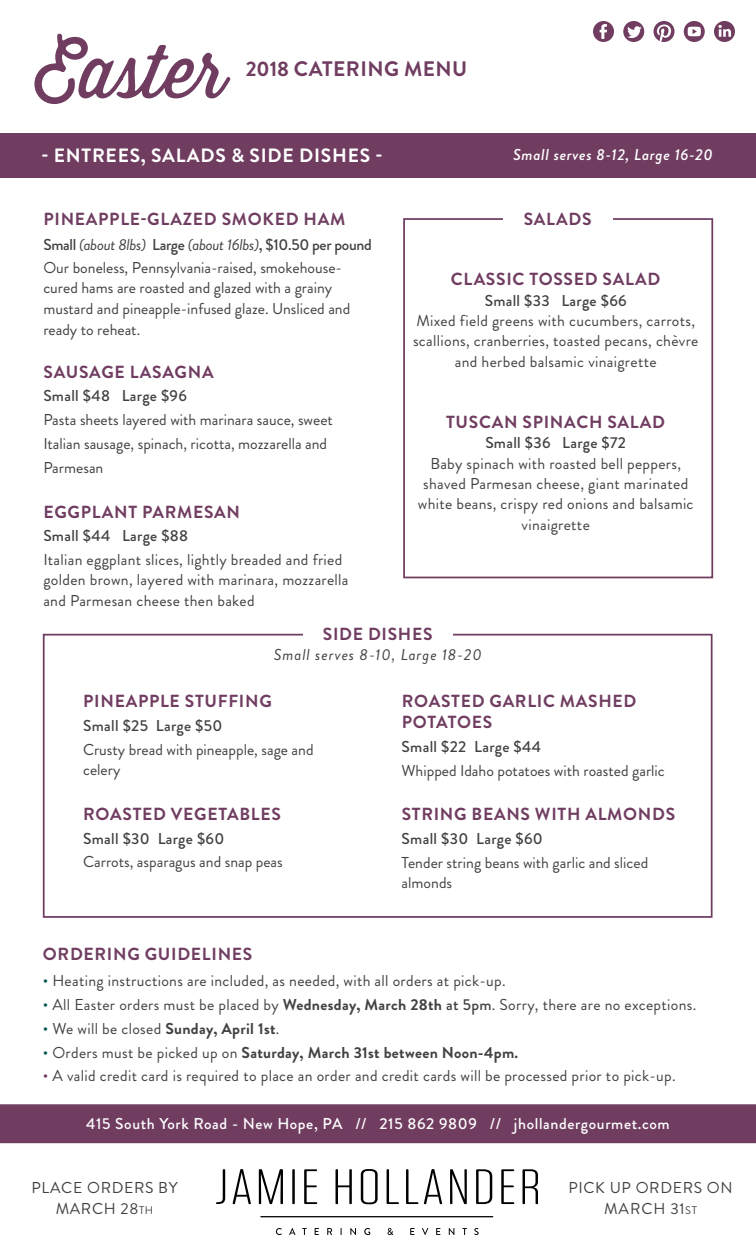
<style>
.page{position:relative;width:756px;height:1260px;background:#fff}
.page>*{position:absolute;margin:0;border:0;box-sizing:border-box;transform-origin:0 0}
.t1{font:700 21px "Brandon Grotesque";letter-spacing:.02em;color:#703d61}
.t2{font:700 19.25px "Brandon Grotesque";letter-spacing:.04em;color:#fff}
.t3{font:700 17.5px/21px "Brandon Grotesque";letter-spacing:.04em;color:#703d61}
.t4{font:15.75px/20.3px "Brandon Grotesque";letter-spacing:.02em;color:#414141;text-align:center}
.t5{font:15.75px/20.3px "Brandon Grotesque";color:#414141}
.t6{font:500 15.75px "Brandon Grotesque";letter-spacing:.02em;color:#414141}
.t7{font:500 15.75px "Brandon Grotesque";letter-spacing:.04em;color:#fff}
.t8{font:700 15.75px "Brandon Grotesque";letter-spacing:.02em;color:#414141}
.t9{font:15.75px/21.7px "Brandon Grotesque";letter-spacing:.04em;color:#414141;text-align:center}
.t10{font:italic 15.75px "Brandon Grotesque";letter-spacing:.06em;color:#414141}
.t11{font:italic 500 15.75px "Brandon Grotesque";letter-spacing:.04em;color:#fff}
.s1{font-weight:500}
.s2{font-style:italic}
.s3{color:#005958}
.s4{font-weight:700}
.s5{font-weight:400;color:#005958}
.s6{font-weight:400}
.s7{color:#703d61}
.s8{font-size:11.03px}
.s9{font-style:inherit}
</style>
<div class="page">
<div style="left:0;top:133px;width:756px;height:45px;background:#703d61"></div>
<div style="left:0;top:1104px;width:756px;height:39px;background:#703d61"></div>
<svg style="left:216px;top:1169px;width:9px;height:35px"></svg>
<svg style="left:233px;top:1169px;width:18px;height:35px"></svg>
<svg style="left:259px;top:1169px;width:24px;height:35px"></svg>
<hr style="left:292px;top:1169px;width:3px;height:35px;background:#000">
<svg style="left:304px;top:1169px;width:13px;height:35px"></svg>
<svg style="left:336px;top:1169px;width:16px;height:35px"></svg>
<svg style="left:361px;top:1169px;width:17px;height:35px"></svg>
<svg style="left:387px;top:1169px;width:12px;height:35px"></svg>
<svg style="left:406px;top:1169px;width:12px;height:35px"></svg>
<svg style="left:424px;top:1169px;width:18px;height:35px"></svg>
<svg style="left:450px;top:1169px;width:17px;height:35px"></svg>
<svg style="left:476px;top:1169px;width:16px;height:35px"></svg>
<svg style="left:501px;top:1169px;width:13px;height:35px"></svg>
<svg style="left:523px;top:1169px;width:15px;height:35px"></svg>
<svg style="left:276px;top:1228px;width:6px;height:7px"></svg>
<svg style="left:289px;top:1228px;width:7px;height:7px"></svg>
<svg style="left:302px;top:1228px;width:5px;height:7px"></svg>
<svg style="left:315px;top:1228px;width:4px;height:7px"></svg>
<svg style="left:327px;top:1228px;width:5px;height:7px"></svg>
<svg style="left:350px;top:1228px;width:6px;height:7px"></svg>
<svg style="left:364px;top:1228px;width:6px;height:7px"></svg>
<svg style="left:388px;top:1228px;width:5px;height:7px"></svg>
<svg style="left:410px;top:1228px;width:4px;height:7px"></svg>
<svg style="left:422px;top:1228px;width:6px;height:7px"></svg>
<svg style="left:436px;top:1228px;width:4px;height:7px"></svg>
<svg style="left:449px;top:1228px;width:5px;height:7px"></svg>
<svg style="left:462px;top:1228px;width:5px;height:7px"></svg>
<svg style="left:474px;top:1228px;width:5px;height:7px"></svg>
<hr style="left:260px;top:1216px;width:233px;height:1px;background:#000">
<svg style="left:34px;top:34px;width:197px;height:70px"></svg>
<div style="left:43px;top:634px;width:670px;height:284px;border:2px solid #703d61"></div>
<div style="left:303px;top:622px;width:149px;height:21px;background:#fff"></div>
<svg style="left:593px;top:21px;width:142px;height:21px"></svg>
<div style="left:403px;top:218px;width:310px;height:360px;border:2px solid #703d61"></div>
<div style="left:503px;top:208px;width:109px;height:21px;background:#fff"></div>
<h1 class="t1" style="left:246px;top:54px;width:223px">2018 CATERING MENU</h1>
<p class="t2" style="left:42px;top:142px;width:343px">- ENTREES, SALADS &amp; SIDE DISHES -</p>
<p class="t11" style="left:513px;top:143px;width:201px">Small serves 8-12, Large 16-20</p>
<p class="t3" style="left:43px;top:209px;width:303px">PINEAPPLE-GLAZED SMOKED HAM</p>
<p class="t5" style="left:43px;top:233px;width:330px;line-height:22.8px"><span class="s1">Small</span> <span class="s2">(about 8lbs)</span> <span class="s1">Large</span> <span class="s2">(about 16lbs)</span><span class="s1">, $10.50 per pound<br></span>Our boneless, Pennsylvania-raised, smokehouse-</p>
<p class="t5" style="left:43px;top:278px;width:309px;line-height:21px">cured hams are roasted and glazed with a grainy mustard and pineapple-infused glaze. Unsliced and ready to reheat.</p>
<p class="t3" style="left:43px;top:361px;width:172px">SAUSAGE LASAGNA</p>
<p class="t6" style="left:43px;top:385px;width:145px">Small $48 Large $96</p>
<p class="t5" style="left:43px;top:408px;width:291px;line-height:23.8px">Pasta sheets layered with marinara sauce, sweet<br>Italian sausage, spinach, ricotta, mozzarella and<br>Parmesan</p>
<p class="t3" style="left:43px;top:501px;width:198px">EGGPLANT PARMESAN</p>
<p class="t6" style="left:43px;top:525px;width:146px">Small $44 Large $88</p>
<p class="t4" style="left:43px;top:550px;width:307px;text-align:left">Italian eggplant slices, lightly breaded and fried golden brown, layered with marinara, mozzarella and Parmesan cheese then baked</p>
<p class="t3" style="left:524px;top:209px;width:69px">SALADS</p>
<p class="t3" style="left:451px;top:269px;width:211px">CLASSIC TOSSED SALAD</p>
<p class="t6" style="left:485px;top:289px;width:143px">Small $33 Large $66</p>
<p class="t4" style="left:413px;top:311px;width:287px">Mixed field greens with cucumbers, carrots, scallions, cranberries, toasted pecans, chèvre and herbed balsamic vinaigrette</p>
<p class="t3" style="left:446px;top:412px;width:221px">TUSCAN SPINACH SALAD</p>
<p class="t6" style="left:485px;top:432px;width:142px">Small $36 Large $72</p>
<p class="t4" style="left:418px;top:453px;width:277px">Baby spinach with roasted bell peppers, shaved Parmesan cheese, giant marinated white beans, crispy red onions and balsamic vinaigrette</p>
<p class="t3" style="left:323px;top:624px;width:111px">SIDE DISHES</p>
<p class="t10" style="left:274px;top:644px;width:210px">Small serves 8-10, Large 18-20</p>
<p class="t3" style="left:83px;top:691px;width:190px">PINEAPPLE STUFFING</p>
<p class="t6" style="left:83px;top:715px;width:141px">Small $25 Large $50</p>
<p class="t5" style="left:83px;top:739px;width:232px">Crusty bread with pineapple, sage and celery</p>
<p class="t3" style="left:83px;top:804px;width:199px">ROASTED VEGETABLES</p>
<p class="t6" style="left:83px;top:827px;width:143px">Small $30 Large $60</p>
<p class="t5" style="left:83px;top:852px;width:201px">Carrots, asparagus and snap peas</p>
<p class="t3" style="left:43px;top:944px;width:211px">ORDERING GUIDELINES</p>
<p class="t3" style="left:402px;top:691px;width:236px">ROASTED GARLIC MASHED<br>POTATOES</p>
<p class="t6" style="left:402px;top:736px;width:141px">Small $22 Large $44</p>
<p class="t5" style="left:402px;top:760px;width:265px">Whipped Idaho potatoes with roasted garlic</p>
<p class="t3" style="left:402px;top:804px;width:275px">STRING BEANS WITH ALMONDS</p>
<p class="t6" style="left:402px;top:828px;width:143px">Small $30 Large $60</p>
<p class="t5" style="left:402px;top:853px;width:248px">Tender string beans with garlic and sliced almonds</p>
<p class="t4" style="left:43px;top:971px;width:464px"><span class="s3">•</span> Heating instructions are included, as needed, with all orders at pick-up.</p>
<p class="t4" style="left:43px;top:995px;width:655px"><span class="s3">•</span> All Easter orders must be placed by <span class="s4">Wednesday, March 28th</span> <span class="s1">at 5pm</span>. Sorry, there are no exceptions.</p>
<p class="t4" style="left:43px;top:1019px;width:238px"><span class="s3">•</span> We will be closed <span class="s4">Sunday, April 1st</span>.</p>
<p class="t8" style="left:43px;top:1041px;width:477px"><span class="s5">•</span> <span class="s6">Orders must be picked up on</span> Saturday, March 31st between Noon-4pm.</p>
<p class="t4" style="left:43px;top:1066px;width:634px"><span class="s7">•</span> A valid credit card is required to place an order and credit cards will be processed prior to pick-up.</p>
<p class="t7" style="left:86px;top:1113px;width:585px">415 South York Road - New Hope, PA // 215 862 9809 // jhollandergourmet.com</p>
<p class="t9" style="left:31px;top:1177px;width:148px">PLACE ORDERS BY<br>MARCH 28<span class="s8">th</span></p>
<p class="t9" style="left:568px;top:1177px;width:166px">PICK UP ORDERS ON<br><span class="s9">MARCH</span> 31<span class="s8">st</span></p>
</div>
